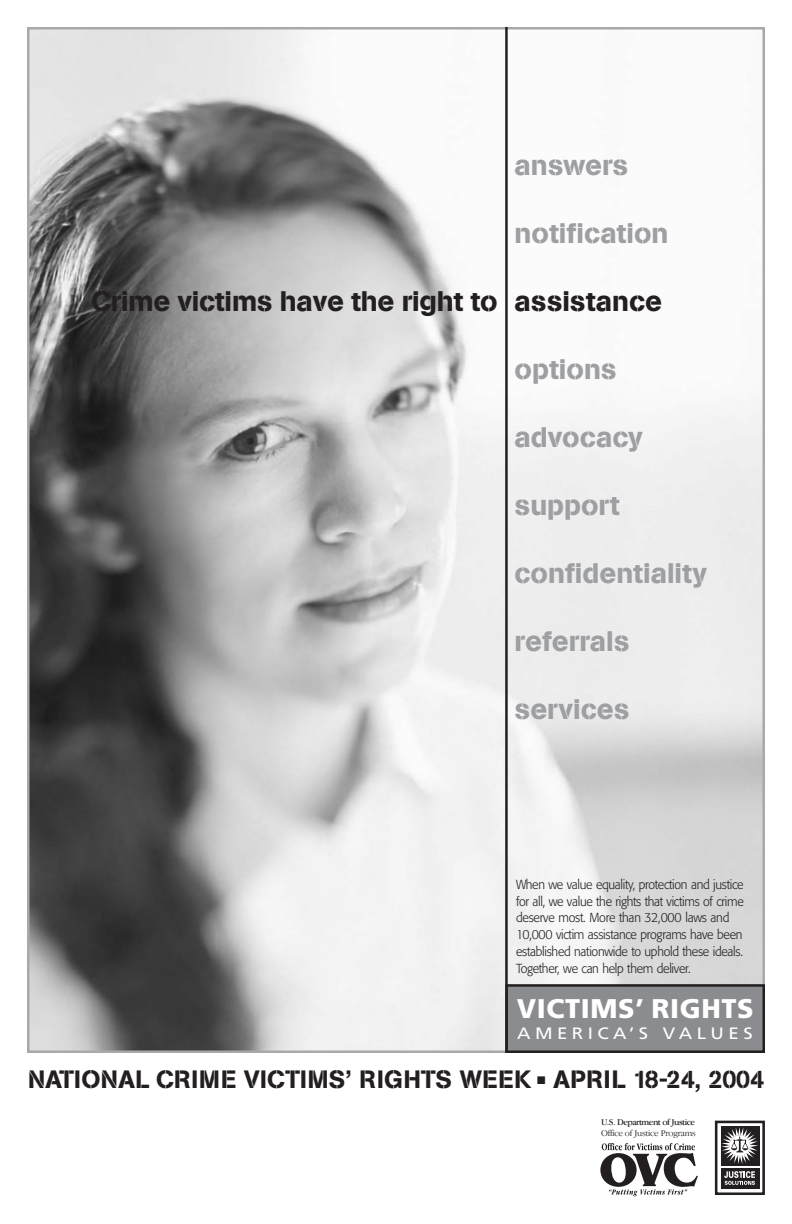
<style>
.page{position:relative;width:792px;height:1224px;background:#fff}
.page>*{position:absolute;margin:0;border:0;box-sizing:border-box;transform-origin:0 0}
.t1{font:28px "AG Book Stencil";color:#9d9fa2}
.t2{font:28px "AG Book Stencil";letter-spacing:-.005em;color:#231f20}
.t3{font:900 27px "Frutiger";letter-spacing:.025em;color:#fff}
.t4{font:24.9px "AG Book Stencil";letter-spacing:.02em;color:#231f20}
.t5{font:16.5px "Frutiger";letter-spacing:.24em;color:#fff;scale:1.13 1}
.t6{font:300 13px/16.8px "Formata";letter-spacing:-.025em;color:#231f20;scale:.95 1}
.t7{font:9.1px "Garamond IT Cby BT";letter-spacing:-.06em;color:#231f20}
.t8{font:300 9.1px "Garamond IT Cby BT";letter-spacing:-.025em;color:#231f20}
</style>
<div class="page">
<img style="left:30px;top:30px;width:732px;height:1020px">
<div style="left:712px;top:1117px;width:55px;height:82px;background:linear-gradient(to bottom,#f7f7f7,#f8f8f8)"></div>
<div style="left:721px;top:1168px;width:38px;height:21px;background:#231f20"></div>
<div style="left:721px;top:1126px;width:38px;height:40px;background:#231f20"></div>
<svg style="left:721px;top:1127px;width:37px;height:37px"></svg>
<svg style="left:724px;top:1171px;width:31px;height:14px"></svg>
<div style="left:715px;top:1121px;width:50px;height:74px;border:3px solid #231f20"></div>
<svg style="left:600px;top:1143px;width:98px;height:53px"></svg>
<hr style="left:505px;top:27px;width:3px;height:1026px;background:#231f20">
<div style="left:507px;top:985px;width:257px;height:67px;background:#8a8c8f"></div>
<div style="left:505px;top:984px;width:260px;height:69px;border:2px solid #231f20"></div>
<h1 class="t1" style="left:515px;top:155px;width:115px">answers</h1>
<h1 class="t1" style="left:515px;top:223px;width:155px">notification</h1>
<h1 class="t2" style="left:91px;top:291px;width:408px">Crime victims have the right to</h1>
<h1 class="t2" style="left:515px;top:291px;width:149px">assistance</h1>
<h1 class="t1" style="left:515px;top:359px;width:104px">options</h1>
<h1 class="t1" style="left:515px;top:427px;width:130px">advocacy</h1>
<h1 class="t1" style="left:515px;top:495px;width:107px">support</h1>
<h1 class="t1" style="left:515px;top:563px;width:194px">confidentiality</h1>
<h1 class="t1" style="left:515px;top:631px;width:116px">referrals</h1>
<h1 class="t1" style="left:515px;top:699px;width:116px">services</h1>
<p class="t6" style="left:516px;top:877px;width:241px">When we value equality, protection and justice for all, we value the rights that victims of crime deserve most. More than 32,000 laws and 10,000 victim assistance programs have been established nationwide to uphold these ideals.<br>Together, we can help them deliver.</p>
<h2 class="t3" style="left:517px;top:997px;width:238px">VICTIMS’ RIGHTS</h2>
<p class="t5" style="left:517px;top:1026px;width:210px">AMERICA’S VALUES</p>
<h3 class="t4" style="left:28px;top:1071px;width:738px">NATIONAL CRIME VICTIMS’ RIGHTS WEEK ■ APRIL 18-24, 2004</h3>
<p class="t7" style="left:601px;top:1119px;width:95px">U.S. Department of Justice</p>
<p class="t8" style="left:601px;top:1130px;width:96px">Office of Justice Programs</p>
</div>
